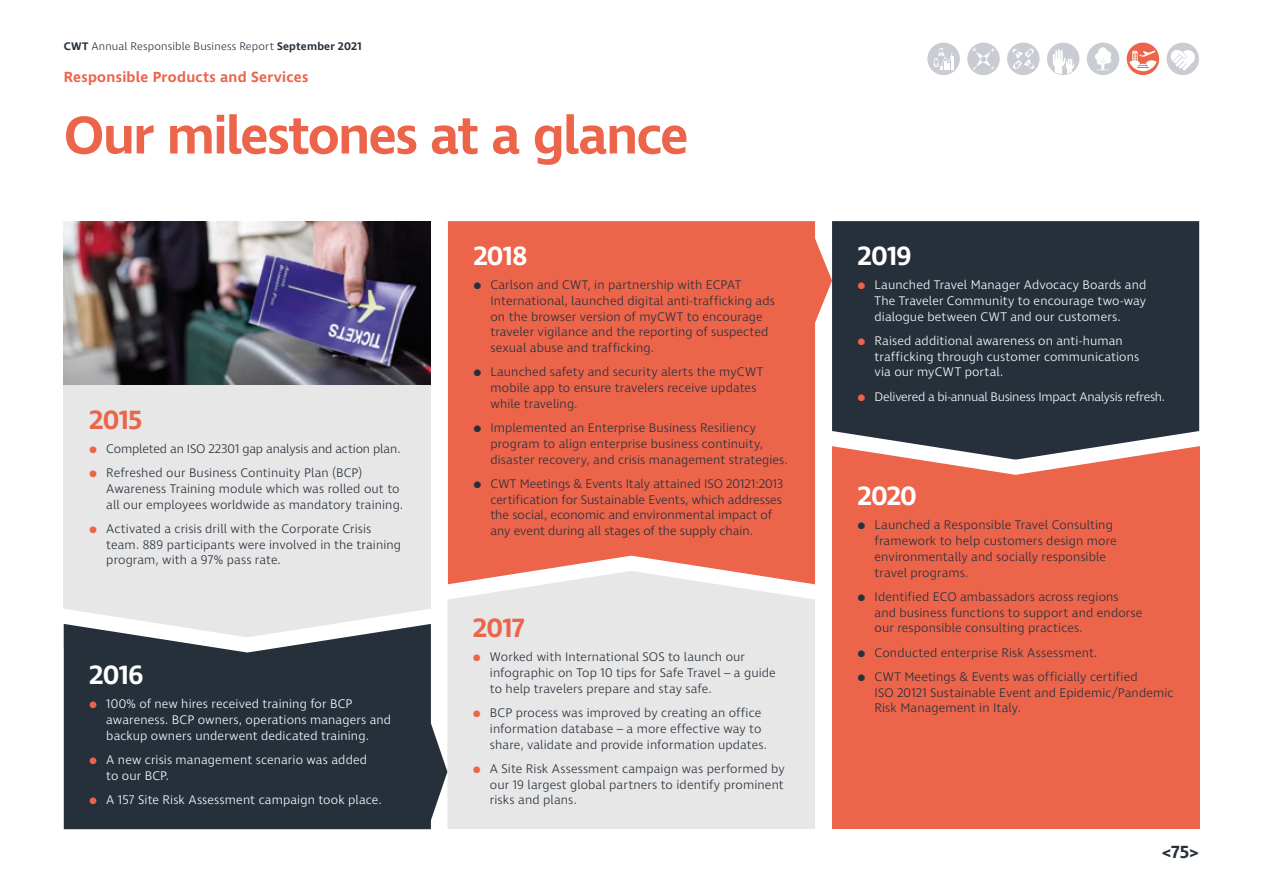
<style>
.page{position:relative;width:1263px;height:893px;background:#fff}
.page>*{position:absolute;margin:0;border:0;box-sizing:border-box;transform-origin:0 0}
.t1{font:600 54px "Ingra";letter-spacing:-.035em;color:#ec644a}
.t2{font:600 27px "Ingra";letter-spacing:-.03em;color:#fff}
.t3{font:600 27px "Ingra";letter-spacing:-.03em;color:#ec644a}
.t4{font:600 18px "Ingra";color:#25303b}
.t5{font:600 15px "Ingra";letter-spacing:.02em;color:#ec644a}
.t6{font:300 12.75px/15.8px "Ingra";letter-spacing:.005em;color:#25303b}
.t7{font:300 12.75px/15.8px "Ingra";letter-spacing:.005em;color:#fff}
.t8{font:300 12.75px "Ingra";letter-spacing:-.02em;color:#fff}
.t9{font:300 11.25px "Ingra";letter-spacing:.015em;color:#25303b}
.s1{font-weight:600}
.s2{color:#ec644a}
</style>
<div class="page">
<div style="left:1166px;top:43px;width:33px;height:32px;background:#c9ccd2;border:2px solid #c9ccd2;border-radius:50%"></div>
<svg style="left:1171px;top:50px;width:24px;height:20px"></svg>
<div style="left:1127px;top:43px;width:32px;height:32px;background:#ec644a;border:2px solid #ec644a;border-radius:50%"></div>
<svg style="left:1129px;top:51px;width:27px;height:20px"></svg>
<div style="left:1087px;top:43px;width:32px;height:32px;background:#c9ccd2;border:2px solid #c9ccd2;border-radius:50%"></div>
<svg style="left:1095px;top:47px;width:16px;height:24px"></svg>
<div style="left:1047px;top:43px;width:32px;height:32px;background:#c9ccd2;border:2px solid #c9ccd2;border-radius:50%"></div>
<svg style="left:1053px;top:49px;width:21px;height:25px"></svg>
<div style="left:1007px;top:43px;width:32px;height:32px;background:#c9ccd2;border:2px solid #c9ccd2;border-radius:50%"></div>
<svg style="left:1012px;top:48px;width:22px;height:22px"></svg>
<div style="left:927px;top:43px;width:33px;height:32px;background:#c9ccd2;border:2px solid #c9ccd2;border-radius:50%"></div>
<svg style="left:933px;top:48px;width:21px;height:22px"></svg>
<div style="left:967px;top:43px;width:33px;height:32px;background:#c9ccd2;border:2px solid #c9ccd2;border-radius:50%"></div>
<svg style="left:972px;top:47px;width:22px;height:23px"></svg>
<div style="left:448px;top:221px;width:367px;height:327px;background:#ec644a"></div>
<div style="left:832px;top:440px;width:367px;height:389px;background:#ec644a"></div>
<div style="left:64px;top:385px;width:367px;height:263px;background:#e8e7e7"></div>
<div style="left:64px;top:660px;width:367px;height:169px;background:#25303b"></div>
<div style="left:447px;top:660px;width:368px;height:169px;background:#e8e7e7"></div>
<div style="left:832px;top:221px;width:367px;height:200px;background:#25303b"></div>
<img style="left:64px;top:221px;width:367px;height:164px">
<svg style="left:430px;top:720px;width:17px;height:104px"></svg>
<svg style="left:814px;top:236px;width:18px;height:89px"></svg>
<svg style="left:810px;top:421px;width:390px;height:61px"></svg>
<svg style="left:63px;top:548px;width:753px;height:112px"></svg>
<p class="t9" style="left:64px;top:39px;width:299px"><span class="s1">CWT</span> Annual Responsible Business Report <span class="s1">September 2021</span></p>
<p class="t5" style="left:64px;top:68px;width:246px">Responsible Products and Services</p>
<h1 class="t1" style="left:64px;top:102px;width:626px">Our milestones at a glance</h1>
<h2 class="t3" style="left:89px;top:403px;width:55px">2015</h2>
<p class="t6" style="left:89px;top:437px;width:313px;line-height:24.3px"><span class="s2">⚫</span> Completed an ISO 22301 gap analysis and action plan. <span class="s2">⚫</span> Refreshed our Business Continuity Plan (BCP)</p>
<p class="t6" style="left:106px;top:481px;width:298px">Awareness Training module which was rolled out to all our employees worldwide as mandatory training.</p>
<p class="t6" style="left:106px;top:521px;width:296px;text-indent:-17px"><span class="s2">⚫</span> Activated a crisis drill with the Corporate Crisis team. 889 participants were involved in the training program, with a 97% pass rate.</p>
<h2 class="t2" style="left:89px;top:658px;width:56px">2016</h2>
<p class="t7" style="left:106px;top:696px;width:286px;text-indent:-17px"><span class="s2">⚫</span> 100% of new hires received training for BCP awareness. BCP owners, operations managers and backup owners underwent dedicated training.</p>
<p class="t7" style="left:106px;top:752px;width:262px;text-indent:-17px"><span class="s2">⚫</span> A new crisis management scenario was added to our BCP.</p>
<p class="t7" style="left:89px;top:792px;width:294px"><span class="s2">⚫</span> A 157 Site Risk Assessment campaign took place.</p>
<h2 class="t2" style="left:473px;top:239px;width:56px">2018</h2>
<p class="t6" style="left:490px;top:278px;width:286px;text-indent:-17px">⚫ Carlson and CWT, in partnership with ECPAT International, launched digital anti-trafficking ads on the browser version of myCWT to encourage traveler vigilance and the reporting of suspected sexual abuse and trafficking.</p>
<p class="t6" style="left:490px;top:365px;width:274px;text-indent:-17px">⚫ Launched safety and security alerts the myCWT mobile app to ensure travelers receive updates while traveling.</p>
<p class="t6" style="left:490px;top:421px;width:299px;text-indent:-17px">⚫ Implemented an Enterprise Business Resiliency program to align enterprise business continuity, disaster recovery, and crisis management strategies.</p>
<p class="t6" style="left:490px;top:476px;width:294px;text-indent:-17px">⚫ CWT Meetings &amp; Events Italy attained ISO 20121:2013 certification for Sustainable Events, which addresses the social, economic and environmental impact of any event during all stages of the supply chain.</p>
<h2 class="t2" style="left:857px;top:479px;width:61px">2020</h2>
<h2 class="t2" style="left:857px;top:239px;width:56px">2019</h2>
<p class="t7" style="left:874px;top:278px;width:273px;text-align:justify;text-indent:-17px"><span class="s2">⚫</span> Launched Travel Manager Advocacy Boards and The Traveler Community to encourage two-way dialogue between CWT and our customers.</p>
<p class="t7" style="left:874px;top:333px;width:266px;text-indent:-17px"><span class="s2">⚫</span> Raised additional awareness on anti-human trafficking through customer communications via our myCWT portal.</p>
<p class="t8" style="left:857px;top:388px;width:309px"><span class="s2">⚫</span> Delivered a bi-annual Business Impact Analysis refresh.</p>
<p class="t6" style="left:874px;top:518px;width:244px;text-indent:-17px">⚫ Launched a Responsible Travel Consulting framework to help customers design more environmentally and socially responsible travel programs.</p>
<p class="t6" style="left:874px;top:589px;width:269px;text-indent:-17px">⚫ Identified ECO ambassadors across regions and business functions to support and endorse our responsible consulting practices.</p>
<p class="t6" style="left:857px;top:641px;width:282px;line-height:24.3px">⚫ Conducted enterprise Risk Assessment.<br>⚫ CWT Meetings &amp; Events was officially certified</p>
<p class="t6" style="left:874px;top:685px;width:301px">ISO 20121 Sustainable Event and Epidemic/Pandemic<br>Risk Management in Italy.</p>
<h2 class="t3" style="left:473px;top:611px;width:53px">2017</h2>
<p class="t6" style="left:490px;top:650px;width:287px;text-indent:-17px"><span class="s2">⚫</span> Worked with International SOS to launch our infographic on Top 10 tips for Safe Travel – a guide to help travelers prepare and stay safe.</p>
<p class="t6" style="left:490px;top:705px;width:279px;text-indent:-17px"><span class="s2">⚫</span> BCP process was improved by creating an office information database – a more effective way to share, validate and provide information updates.</p>
<p class="t6" style="left:490px;top:761px;width:296px;text-align:justify;text-indent:-17px"><span class="s2">⚫</span> A Site Risk Assessment campaign was performed by our 19 largest global partners to identify prominent risks and plans.</p>
<h3 class="t4" style="left:1161px;top:841px;width:39px">&lt;75&gt;</h3>
</div>
